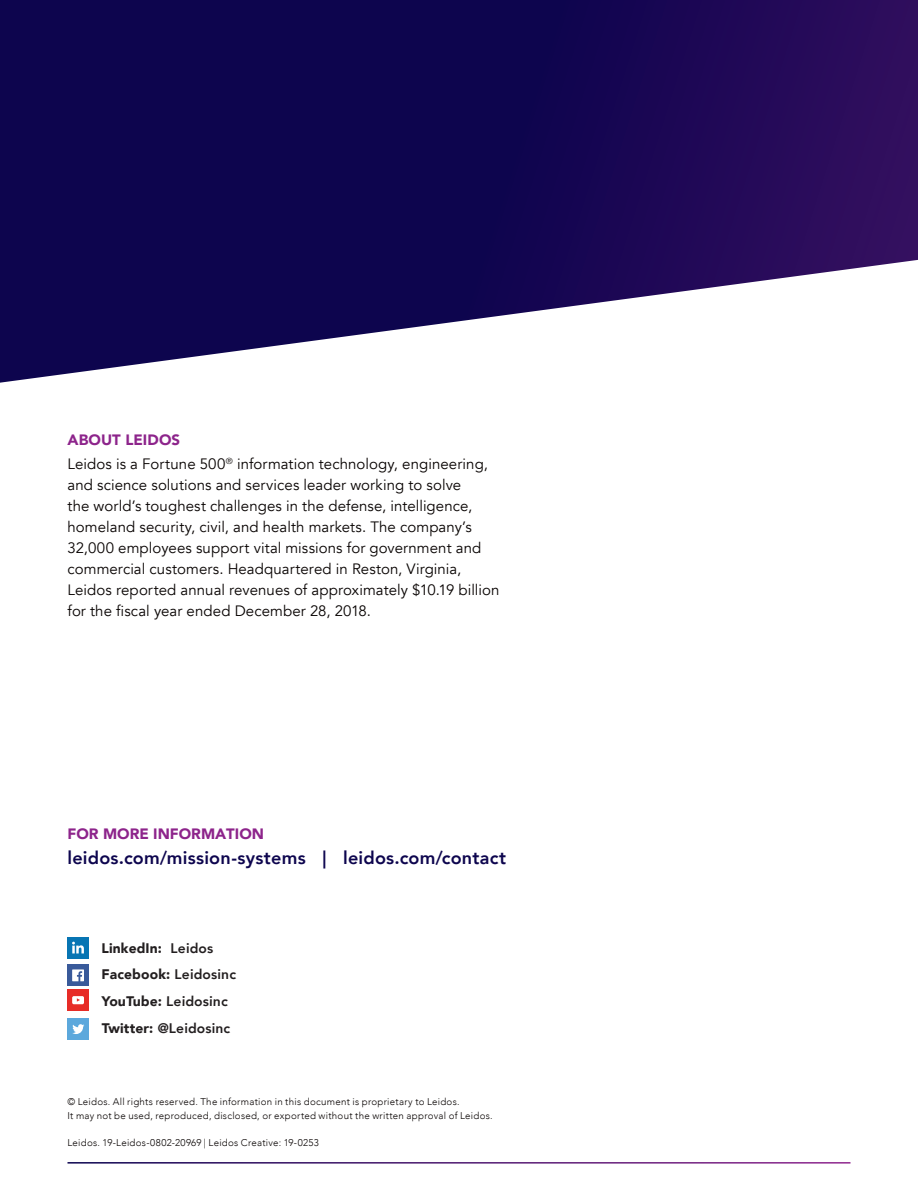
<style>
.page{position:relative;width:918px;height:1188px;background:#fff}
.page>*{position:absolute;margin:0;border:0;box-sizing:border-box;transform-origin:0 0}
.t1{font:800 18px "Avenir";letter-spacing:.015em;color:#0d054e}
.t2{font:15px/21px "Avenir";letter-spacing:.005em;color:#080302}
.t3{font:900 15px "Avenir";color:#8d248b}
.t4{font:900 13.8px/26.8px "Avenir";letter-spacing:.01em;color:#231f20}
.t5{font:300 9.75px/13.5px "Avenir";letter-spacing:.025em;color:#080302}
.s1{font-weight:900;color:#8d248b}
.s2{font-weight:800}
</style>
<div class="page">
<svg style="left:0;top:0;width:918px;height:383px"></svg>
<div style="left:68px;top:937px;width:21px;height:21px;background:#0775b3"></div>
<svg style="left:72px;top:942px;width:12px;height:11px"></svg>
<div style="left:68px;top:965px;width:21px;height:21px;background:#395a9a"></div>
<svg style="left:72px;top:969px;width:12px;height:12px"></svg>
<div style="left:68px;top:990px;width:21px;height:21px;background:#e72c27"></div>
<svg style="left:72px;top:996px;width:12px;height:8px"></svg>
<div style="left:68px;top:1018px;width:21px;height:22px;background:#5ca8dc"></div>
<svg style="left:72px;top:1024px;width:12px;height:10px"></svg>
<p class="t2" style="left:68px;top:428px;width:422px;line-height:24.5px"><span class="s1">ABOUT LEIDOS<br></span>Leidos is a Fortune 500<sup>®</sup> information technology, engineering,</p>
<p class="t2" style="left:68px;top:475px;width:434px">and science solutions and services leader working to solve<br>the world’s toughest challenges in the defense, intelligence, homeland security, civil, and health markets. The company’s 32,000 employees support vital missions for government and commercial customers. Headquartered in Reston, Virginia, Leidos reported annual revenues of approximately $10.19 billion for the fiscal year ended December 28, 2018.</p>
<p class="t3" style="left:68px;top:821px;width:198px">FOR MORE INFORMATION</p>
<p class="t1" style="left:68px;top:844px;width:440px">leidos.com/mission-systems | leidos.com/contact</p>
<p class="t4" style="left:101px;top:934px;width:136px">LinkedIn: <span class="s2">Leidos<br></span>Facebook: <span class="s2">Leidosinc<br></span>YouTube: <span class="s2">Leidosinc<br></span>Twitter: <span class="s2">@Leidosinc</span></p>
<p class="t5" style="left:68px;top:1095px;width:427px">© Leidos. All rights reserved. The information in this document is proprietary to Leidos.<br>It may not be used, reproduced, disclosed, or exported without the written approval of Leidos.</p>
<p class="t5" style="left:68px;top:1136px;width:253px">Leidos. 19-Leidos-0802-20969 | Leidos Creative: 19-0253</p>
</div>
